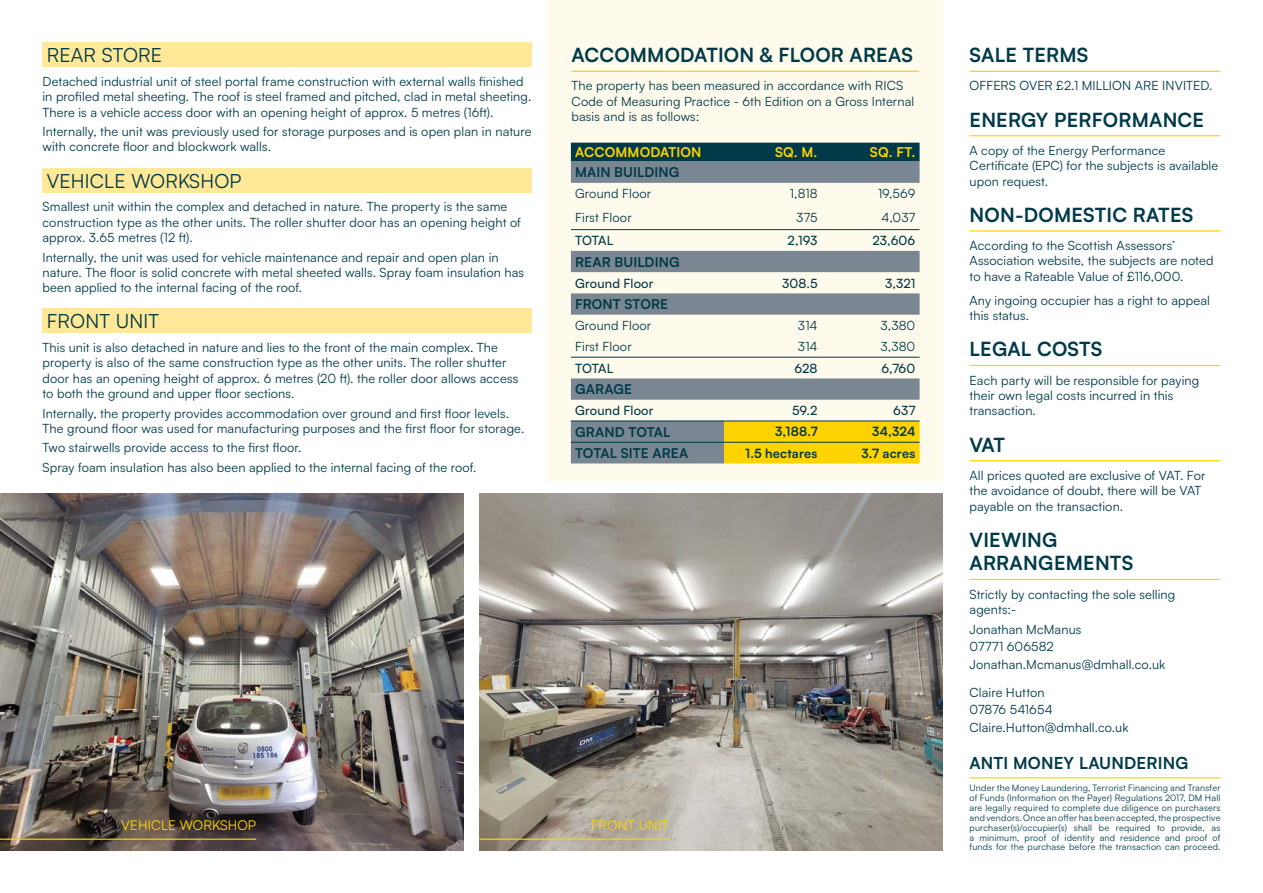
<style>
.page{position:relative;width:1263px;height:893px;background:#fff}
.page>*{position:absolute;margin:0;border:0;box-sizing:border-box;transform-origin:0 0}
.COL_HEAD{font:700 19.5px/23.5px "Satoshi";letter-spacing:.01em;color:#003a48}
.SUB_HEAD{font:19.5px "Satoshi";letter-spacing:.01em;color:#003a48}
.COL_HEAD-2{font:700 16.5px "Satoshi";letter-spacing:.01em;color:#003a48}
.TABLE_HEAD{font:700 13.5px "Satoshi";letter-spacing:.005em;color:#003a48}
.TABLE_HEAD-2{font:700 13.5px "Satoshi";letter-spacing:.01em;color:#ffd300}
.t1{font:13.5px "Satoshi";letter-spacing:.01em;color:#ffd300}
.BODY_TEXT{font:12.75px/15.3px "Satoshi";letter-spacing:.01em;color:#003a48}
.TABLE_TEXT{font:12.75px "Satoshi";letter-spacing:.01em;color:#003a48}
.TABLE_BOLDER{font:500 12.75px "Satoshi";letter-spacing:.01em;color:#003a48}
.TABLE_TEXT-2{font:700 12.75px "Satoshi";letter-spacing:.015em;color:#003a48}
.BODY_TEXT-2{font:9px/9.9px "Satoshi";letter-spacing:.025em;color:#003a48;text-align:justify}
</style>
<div class="page">
<div style="left:547px;top:0;width:396px;height:480px;background:#fffbec"></div>
<div style="left:43px;top:43px;width:488px;height:24px;background:#ffe897"></div>
<div style="left:43px;top:168px;width:488px;height:24px;background:#ffe897"></div>
<div style="left:43px;top:309px;width:488px;height:24px;background:#ffe897"></div>
<hr style="left:572px;top:71px;width:347px;height:1px;background:#ffd300">
<div style="left:571px;top:143px;width:348px;height:19px;background:#003a48"></div>
<svg style="left:571px;top:162px;width:348px;height:301px"></svg>
<div style="left:724px;top:422px;width:195px;height:41px;background:#ffd300"></div>
<hr style="left:571px;top:229px;width:153px;height:1px;background:#003a48">
<hr style="left:724px;top:229px;width:98px;height:1px;background:#003a48">
<hr style="left:822px;top:229px;width:97px;height:1px;background:#003a48">
<hr style="left:571px;top:357px;width:153px;height:1px;background:#003a48">
<hr style="left:724px;top:357px;width:98px;height:1px;background:#003a48">
<hr style="left:822px;top:357px;width:97px;height:1px;background:#003a48">
<hr style="left:571px;top:442px;width:153px;height:1px;background:#003a48">
<hr style="left:724px;top:442px;width:98px;height:1px;background:#003a48">
<hr style="left:822px;top:442px;width:97px;height:1px;background:#003a48">
<hr style="left:571px;top:421px;width:153px;height:1px;background:#003a48">
<hr style="left:724px;top:421px;width:98px;height:1px;background:#003a48">
<hr style="left:822px;top:421px;width:97px;height:1px;background:#003a48">
<img style="left:479px;top:493px;width:464px;height:357px">
<img style="left:0;top:493px;width:463px;height:357px">
<hr style="left:0;top:839px;width:256px;height:1px;background:#ffd300">
<hr style="left:479px;top:839px;width:190px;height:1px;background:#ffd300">
<hr style="left:969px;top:71px;width:251px;height:1px;background:#ffd300">
<hr style="left:969px;top:135px;width:251px;height:1px;background:#ffd300">
<hr style="left:969px;top:230px;width:251px;height:2px;background:#ffd300">
<hr style="left:969px;top:365px;width:251px;height:1px;background:#ffd300">
<hr style="left:969px;top:460px;width:251px;height:1px;background:#ffd300">
<hr style="left:969px;top:579px;width:251px;height:1px;background:#ffd300">
<hr style="left:969px;top:777px;width:251px;height:1px;background:#ffd300">
<p class="SUB_HEAD" style="left:47px;top:42px;width:117px">REAR STORE</p>
<p class="BODY_TEXT" style="left:43px;top:73px;width:490px">Detached industrial unit of steel portal frame construction with external walls finished in profiled metal sheeting. The roof is steel framed and pitched, clad in metal sheeting.<br>There is a vehicle access door with an opening height of approx. 5 metres (16ft).</p>
<p class="BODY_TEXT" style="left:43px;top:123px;width:490px">Internally, the unit was previously used for storage purposes and is open plan in nature with concrete floor and blockwork walls.</p>
<p class="SUB_HEAD" style="left:47px;top:168px;width:196px">VEHICLE WORKSHOP</p>
<p class="BODY_TEXT" style="left:43px;top:199px;width:480px">Smallest unit within the complex and detached in nature. The property is the same construction type as the other units. The roller shutter door has an opening height of approx. 3.65 metres (12 ft).</p>
<p class="BODY_TEXT" style="left:43px;top:249px;width:483px">Internally, the unit was used for vehicle maintenance and repair and open plan in nature. The floor is solid concrete with metal sheeted walls. Spray foam insulation has been applied to the internal facing of the roof.</p>
<p class="SUB_HEAD" style="left:47px;top:308px;width:114px">FRONT UNIT</p>
<p class="BODY_TEXT" style="left:43px;top:339px;width:477px">This unit is also detached in nature and lies to the front of the main complex. The property is also of the same construction type as the other units. The roller shutter door has an opening height of approx. 6 metres (20 ft). the roller door allows access to both the ground and upper floor sections.</p>
<p class="BODY_TEXT" style="left:43px;top:405px;width:483px">Internally, the property provides accommodation over ground and first floor levels.<br>The ground floor was used for manufacturing purposes and the first floor for storage.</p>
<p class="BODY_TEXT" style="left:43px;top:440px;width:260px">Two stairwells provide access to the first floor.</p>
<p class="BODY_TEXT" style="left:43px;top:459px;width:436px">Spray foam insulation has also been applied to the internal facing of the roof.</p>
<p class="COL_HEAD" style="left:572px;top:42px;width:343px">ACCOMMODATION &amp; FLOOR AREAS</p>
<p class="BODY_TEXT" style="left:572px;top:78px;width:344px">The property has been measured in accordance with RICS<br>Code of Measuring Practice - 6th Edition on a Gross Internal basis and is as follows:</p>
<p class="TABLE_HEAD-2" style="left:575px;top:143px;width:128px">ACCOMMODATION</p>
<p class="TABLE_HEAD-2" style="left:775px;top:143px;width:44px">SQ. M.</p>
<p class="TABLE_HEAD-2" style="left:870px;top:143px;width:47px">SQ. FT.</p>
<p class="TABLE_HEAD" style="left:575px;top:163px;width:106px">MAIN BUILDING</p>
<p class="TABLE_TEXT" style="left:575px;top:185px;width:78px">Ground Floor</p>
<p class="TABLE_TEXT" style="left:790px;top:185px;width:29px">1,818</p>
<p class="TABLE_TEXT" style="left:878px;top:185px;width:39px">19,569</p>
<p class="TABLE_TEXT" style="left:575px;top:209px;width:58px">First Floor</p>
<p class="TABLE_TEXT" style="left:796px;top:209px;width:23px">375</p>
<p class="TABLE_TEXT" style="left:881px;top:209px;width:35px">4,037</p>
<p class="TABLE_BOLDER" style="left:575px;top:232px;width:40px">TOTAL</p>
<p class="TABLE_BOLDER" style="left:787px;top:232px;width:31px">2,193</p>
<p class="TABLE_BOLDER" style="left:872px;top:232px;width:44px">23,606</p>
<p class="TABLE_HEAD" style="left:575px;top:252px;width:106px">REAR BUILDING</p>
<p class="TABLE_BOLDER" style="left:575px;top:274px;width:80px">Ground Floor</p>
<p class="TABLE_BOLDER" style="left:782px;top:274px;width:37px">308.5</p>
<p class="TABLE_BOLDER" style="left:885px;top:274px;width:32px">3,321</p>
<p class="TABLE_HEAD" style="left:575px;top:295px;width:95px">FRONT STORE</p>
<p class="TABLE_TEXT" style="left:575px;top:317px;width:78px">Ground Floor</p>
<p class="TABLE_TEXT" style="left:798px;top:317px;width:21px">314</p>
<p class="TABLE_TEXT" style="left:881px;top:317px;width:36px">3,380</p>
<p class="TABLE_TEXT" style="left:575px;top:338px;width:58px">First Floor</p>
<p class="TABLE_TEXT" style="left:798px;top:338px;width:21px">314</p>
<p class="TABLE_TEXT" style="left:881px;top:338px;width:36px">3,380</p>
<p class="TABLE_BOLDER" style="left:575px;top:359px;width:40px">TOTAL</p>
<p class="TABLE_BOLDER" style="left:794px;top:359px;width:24px">628</p>
<p class="TABLE_BOLDER" style="left:881px;top:359px;width:35px">6,760</p>
<p class="TABLE_HEAD" style="left:575px;top:380px;width:59px">GARAGE</p>
<p class="TABLE_BOLDER" style="left:575px;top:402px;width:80px">Ground Floor</p>
<p class="TABLE_BOLDER" style="left:792px;top:402px;width:27px">59.2</p>
<p class="TABLE_BOLDER" style="left:893px;top:402px;width:24px">637</p>
<p class="TABLE_HEAD" style="left:575px;top:422px;width:97px">GRAND TOTAL</p>
<p class="TABLE_TEXT-2" style="left:775px;top:423px;width:44px">3,188.7</p>
<p class="TABLE_TEXT-2" style="left:872px;top:423px;width:45px">34,324</p>
<p class="TABLE_HEAD" style="left:575px;top:443px;width:115px">TOTAL SITE AREA</p>
<p class="TABLE_TEXT-2" style="left:745px;top:444px;width:74px">1.5 hectares</p>
<p class="TABLE_TEXT-2" style="left:862px;top:444px;width:55px">3.7 acres</p>
<p class="t1" style="left:121px;top:816px;width:136px">VEHICLE WORKSHOP</p>
<p class="t1" style="left:591px;top:816px;width:79px">FRONT UNIT</p>
<p class="COL_HEAD" style="left:969px;top:42px;width:120px">SALE TERMS</p>
<p class="BODY_TEXT" style="left:969px;top:78px;width:244px">OFFERS OVER £2.1 MILLION ARE INVITED.</p>
<p class="COL_HEAD" style="left:969px;top:107px;width:236px">ENERGY PERFORMANCE</p>
<p class="BODY_TEXT" style="left:969px;top:142px;width:250px">A copy of the Energy Performance<br>Certificate (EPC) for the subjects is available upon request.</p>
<p class="COL_HEAD" style="left:969px;top:202px;width:225px">NON-DOMESTIC RATES</p>
<p class="BODY_TEXT" style="left:969px;top:237px;width:245px">According to the Scottish Assessors’<br>Association website, the subjects are noted to have a Rateable Value of £116,000.</p>
<p class="BODY_TEXT" style="left:969px;top:292px;width:242px">Any ingoing occupier has a right to appeal this status.</p>
<p class="COL_HEAD" style="left:969px;top:336px;width:134px">LEGAL COSTS</p>
<p class="BODY_TEXT" style="left:969px;top:372px;width:231px">Each party will be responsible for paying their own legal costs incurred in this transaction.</p>
<p class="COL_HEAD" style="left:969px;top:432px;width:37px">VAT</p>
<p class="BODY_TEXT" style="left:969px;top:467px;width:237px">All prices quoted are exclusive of VAT. For the avoidance of doubt, there will be VAT payable on the transaction.</p>
<p class="COL_HEAD" style="left:969px;top:527px;width:165px">VIEWING<br>ARRANGEMENTS</p>
<p class="BODY_TEXT" style="left:969px;top:586px;width:207px">Strictly by contacting the sole selling agents:-</p>
<p class="BODY_TEXT" style="left:969px;top:621px;width:113px">Jonathan McManus</p>
<p class="BODY_TEXT" style="left:969px;top:638px;width:86px">07771 606582</p>
<p class="BODY_TEXT" style="left:969px;top:656px;width:197px">Jonathan.Mcmanus@dmhall.co.uk</p>
<p class="BODY_TEXT" style="left:969px;top:684px;width:77px">Claire Hutton</p>
<p class="BODY_TEXT" style="left:969px;top:701px;width:85px">07876 541654</p>
<p class="BODY_TEXT" style="left:969px;top:719px;width:160px">Claire.Hutton@dmhall.co.uk</p>
<p class="COL_HEAD-2" style="left:969px;top:751px;width:220px">ANTI MONEY LAUNDERING</p>
<p class="BODY_TEXT-2" style="left:969px;top:783px;width:252px">Under the Money Laundering, Terrorist Financing and Transfer of Funds (Information on the Payer) Regulations 2017, DM Hall are legally required to complete due diligence on purchasers and vendors. Once an offer has been accepted, the prospective purchaser(s)/occupier(s) shall be required to provide, as a minimum, proof of identity and residence and proof of funds for the purchase before the transaction can proceed.</p>
</div>
